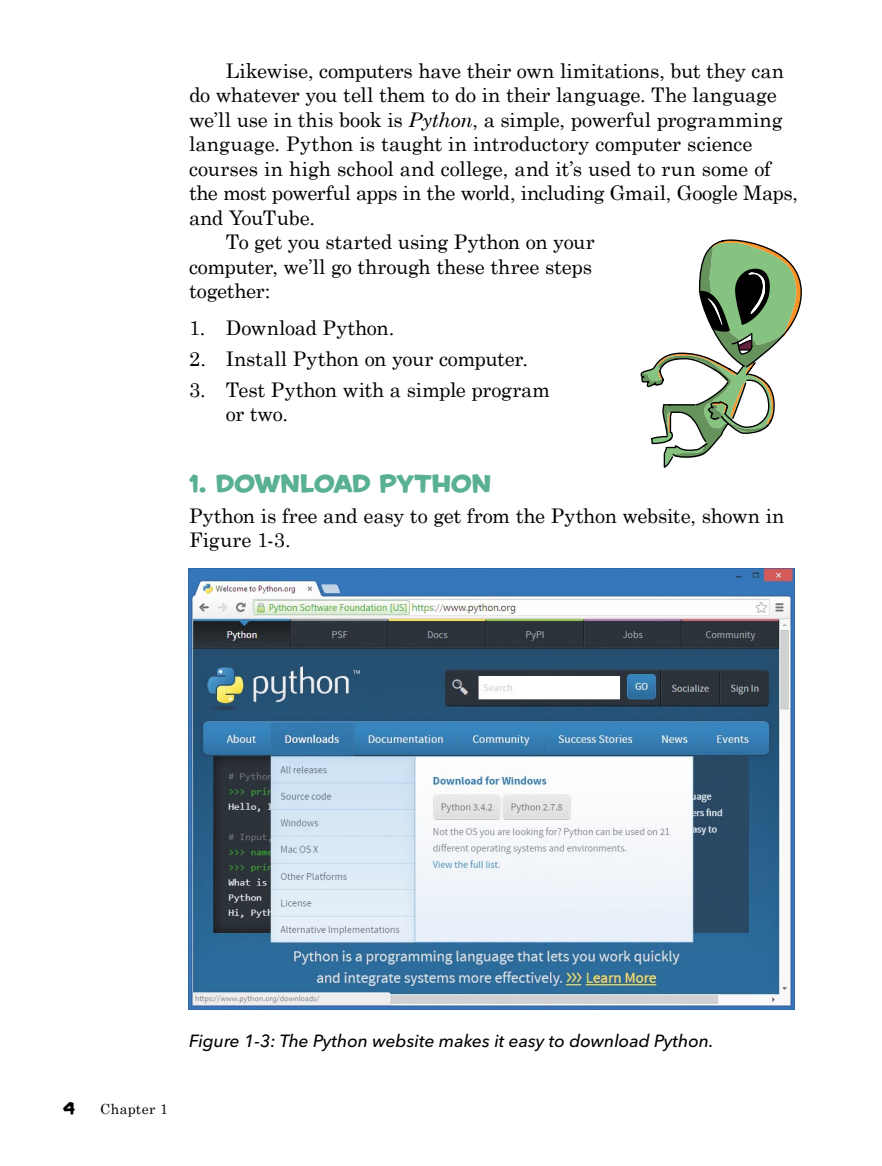
<style>
.page{position:relative;width:882px;height:1166px;background:#fff}
.page>*{position:absolute;margin:0;border:0;box-sizing:border-box;transform-origin:0 0}
.t1{font:23.62px "Housearama Kingpin";letter-spacing:-.005em;color:#59b095}
.t2{font:20.12px/24.5px "Century Schoolbook";letter-spacing:-.01em;color:#000}
.t3{font:italic 500 17.5px "Avenir Next LT Pro";color:#000}
.t4{font:15.75px "Housearama Kingpin";color:#000}
.t5{font:14px "Century Schoolbook";letter-spacing:.025em;color:#000}
.s1{font-style:italic}
</style>
<div class="page">
<img style="left:189px;top:569px;width:605px;height:441px">
<svg style="left:640px;top:239px;width:162px;height:229px"></svg>
<p class="t2" style="left:226px;top:58px;width:560px">Likewise, computers have their own limitations, but they can</p>
<p class="t2" style="left:189px;top:82px;width:589px">do whatever you tell them to do in their language. The language</p>
<p class="t2" style="left:189px;top:107px;width:595px">we’ll use in this book is <span class="s1">Python</span>, a simple, powerful programming</p>
<p class="t2" style="left:189px;top:131px;width:565px">language. Python is taught in introductory computer science</p>
<p class="t2" style="left:189px;top:156px;width:583px">courses in high school and college, and it’s used to run some of</p>
<p class="t2" style="left:189px;top:180px;width:611px">the most powerful apps in the world, including Gmail, Google Maps,</p>
<p class="t2" style="left:189px;top:205px;width:128px">and YouTube.</p>
<p class="t2" style="left:226px;top:229px;width:370px">To get you started using Python on your</p>
<p class="t2" style="left:189px;top:254px;width:405px">computer, we’ll go through these three steps</p>
<p class="t2" style="left:189px;top:278px;width:83px">together:</p>
<p class="t2" style="left:189px;top:315px;width:207px">1. Download Python.</p>
<p class="t2" style="left:189px;top:346px;width:340px">2. Install Python on your computer.</p>
<p class="t2" style="left:226px;top:376px;width:326px;text-indent:-37px">3. Test Python with a simple program or two.</p>
<p class="t1" style="left:189px;top:467px;width:304px">1. DOWNLOAD PYTHON</p>
<p class="t2" style="left:189px;top:502px;width:597px">Python is free and easy to get from the Python website, shown in<br>Figure 1-3.</p>
<p class="t4" style="left:63px;top:1097px;width:13px">4</p>
<p class="t5" style="left:100px;top:1100px;width:69px">Chapter 1</p>
<p class="t3" style="left:189px;top:1030px;width:526px">Figure 1-3: The Python website makes it easy to download Python.</p>
</div>
